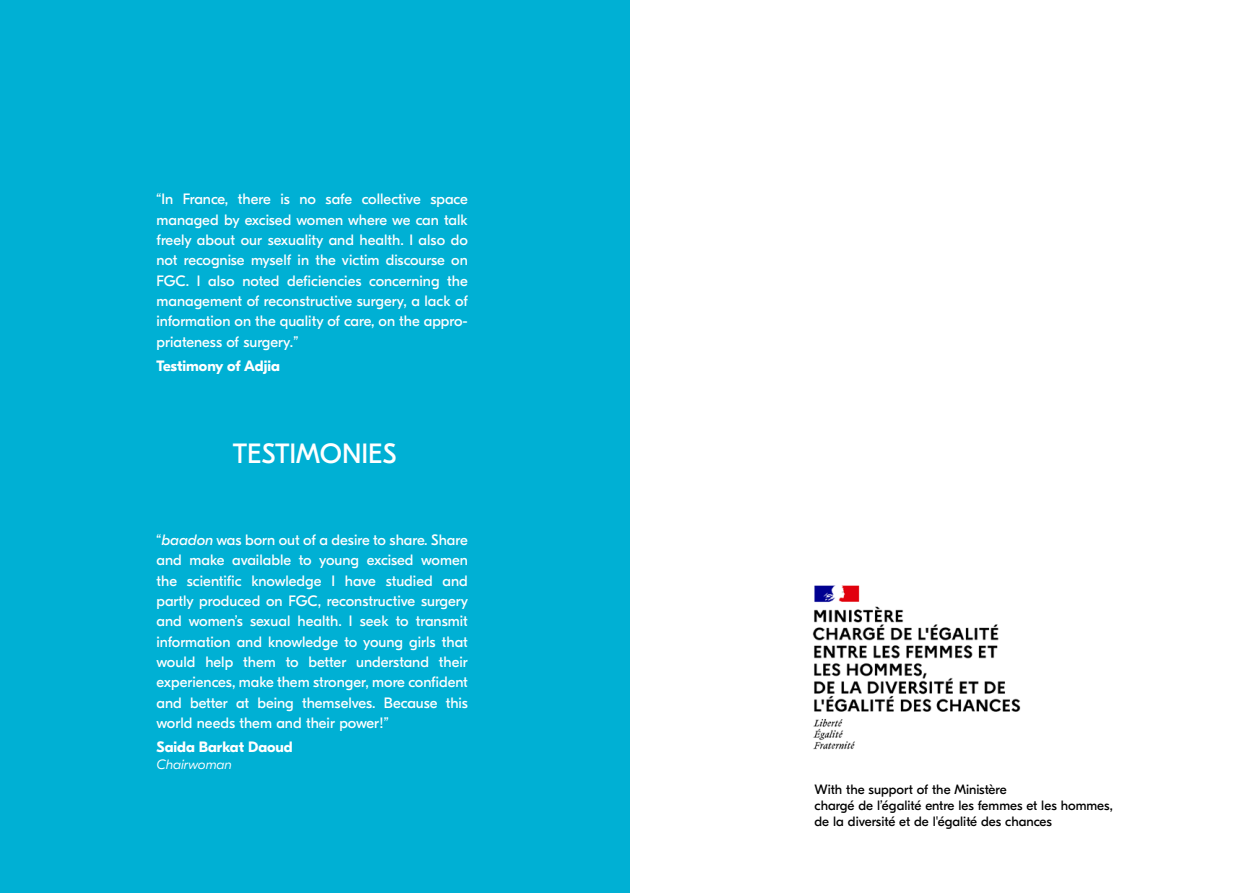
<style>
.page{position:relative;width:1259px;height:893px;background:#fff}
.page>*{position:absolute;margin:0;border:0;box-sizing:border-box;transform-origin:0 0}
.t1{font:27.75px "GT Eesti Pro Display";color:#fff}
.t2{font:15px/20.2px "GT Eesti Pro Display";color:#fff;text-align:justify}
.t3{font:700 15px "GT Eesti Pro Display";color:#fff}
.t4{font:13.5px/16.2px "GT Eesti Pro Display";color:#000}
.t5{font:italic 300 13.5px "GT Eesti Pro Display";color:#fff}
.s1{font-style:italic}
</style>
<div class="page">
<img style="left:812px;top:585px;width:209px;height:165px">
<div style="left:0;top:0;width:629px;height:893px;background:#00b0d4"></div>
<p class="t2" style="left:156px;top:189px;width:313px">“In France, there is no safe collective space managed by excised women where we can talk freely about our sexuality and health. I also do not recognise myself in the victim discourse on FGC. I also noted deficiencies concerning the management of reconstructive surgery, a lack of information on the quality of care, on the appro&shy;priateness of surgery.”</p>
<p class="t3" style="left:156px;top:358px;width:125px">Testimony of Adjia</p>
<h1 class="t1" style="left:233px;top:438px;width:165px">TESTIMONIES</h1>
<p class="t2" style="left:156px;top:530px;width:313px">“<span class="s1">baadon</span> was born out of a desire to share. Share and make available to young excised women the scientific knowledge I have studied and partly produced on FGC, reconstructive surgery and women’s sexual health. I seek to transmit information and knowledge to young girls that would help them to better understand their experiences, make them stronger, more confident and better at being themselves. Because this world needs them and their power!”</p>
<p class="t3" style="left:156px;top:739px;width:138px">Saida Barkat Daoud</p>
<p class="t5" style="left:156px;top:757px;width:77px">Chairwoman</p>
<p class="t4" style="left:814px;top:781px;width:300px">With the support of the Ministère<br>chargé de l’égalité entre les femmes et les hommes, de la diversité et de l'égalité des chances</p>
</div>
